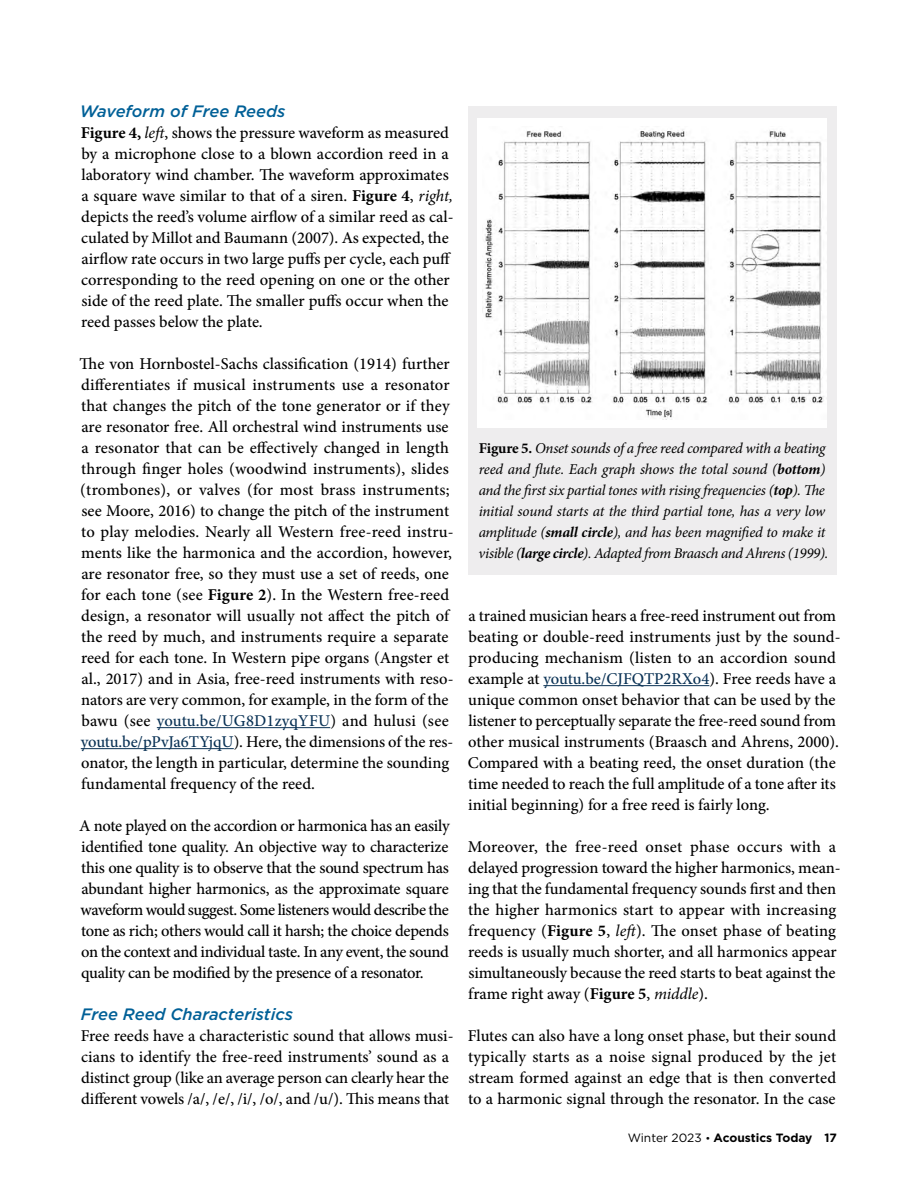
<style>
.page{position:relative;width:918px;height:1188px;background:#fff}
.page>*{position:absolute;margin:0;border:0;box-sizing:border-box;transform-origin:0 0}
.t1{font:500 16.5px/21px "Minion Pro";color:#000}
.t2{font:italic 500 16.5px "Gotham";color:#006097}
.t3{font:italic 15px/21px "Minion Pro";letter-spacing:-.02em;color:#000}
.t4{font:700 12px "Gotham";color:#000}
.s1{font-weight:700}
.s2{font-weight:400;font-style:italic}
.s3{color:#0a3255}
.s4{font-weight:700;font-style:normal}
.s5{font-weight:400}
.s6{font-weight:400;font-size:10.5px}
</style>
<div class="page">
<hr style="left:157px;top:727px;width:173px;height:1px;background:#0a3255">
<hr style="left:81px;top:748px;width:153px;height:1px;background:#0a3255">
<hr style="left:543px;top:685px;width:166px;height:1px;background:#0a3255">
<div style="left:468px;top:106px;width:369px;height:469px;background:#eeedee"></div>
<div style="left:477px;top:118px;width:349px;height:310px;background:#fff"></div>
<img style="left:484px;top:129px;width:340px;height:289px">
<p class="t2" style="left:80px;top:100px;width:207px">Waveform of Free Reeds</p>
<p class="t1" style="left:81px;top:122px;width:374px"><span class="s1">Figure 4,</span> <span class="s2">left</span>, shows the pressure waveform as measured by a microphone close to a blown accordion reed in a laboratory wind chamber. The waveform approximates a square wave similar to that of a siren. <span class="s1">Figure 4</span>, <span class="s2">right, </span>depicts the reed’s volume airflow of a similar reed as cal&shy;culated by Millot and Baumann (2007). As expected, the airflow rate occurs in two large puffs per cycle, each puff corresponding to the reed opening on one or the other side of the reed plate. The smaller puffs occur when the reed passes below the plate.</p>
<p class="t1" style="left:80px;top:353px;width:376px">The von Hornbostel-Sachs classification (1914) further differentiates if musical instruments use a resonator that changes the pitch of the tone generator or if they are resonator free. All orchestral wind instruments use a resonator that can be effectively changed in length through finger holes (woodwind instruments), slides (trombones), or valves (for most brass instruments; see Moore, 2016) to change the pitch of the instrument to play melodies. Nearly all Western free-reed instru&shy;ments like the harmonica and the accordion, however, are resonator free, so they must use a set of reeds, one for each tone (see <span class="s1">Figure 2</span>). In the Western free-reed design, a resonator will usually not affect the pitch of the reed by much, and instruments require a separate reed for each tone. In Western pipe organs (Angster et al., 2017) and in Asia, free-reed instruments with reso&shy;nators are very common, for example, in the form of the bawu (see <span class="s3">youtu.be/UG8D1zyqYFU</span>) and hulusi (see <span class="s3">youtu.be/pPvJa6TYjqU</span>). Here, the dimensions of the res&shy;onator, the length in particular, determine the sounding fundamental frequency of the reed.</p>
<p class="t1" style="left:79px;top:815px;width:372px;text-align:justify">A note played on the accordion or harmonica has an easily identified tone quality. An objective way to characterize this one quality is to observe that the sound spectrum has abundant higher harmonics, as the approximate square waveform would suggest. Some listeners would describe the tone as rich; others would call it harsh; the choice depends on the context and individual taste. In any event, the sound quality can be modified by the presence of a resonator.</p>
<p class="t2" style="left:81px;top:1004px;width:214px">Free Reed Characteristics</p>
<p class="t1" style="left:81px;top:1025px;width:374px">Free reeds have a characteristic sound that allows musi&shy;cians to identify the free-reed instruments’ sound as a distinct group (like an average person can clearly hear the different vowels /a/, /e/, /i/, /o/, and /u/). This means that</p>
<p class="t3" style="left:479px;top:438px;width:351px"><span class="s4">Figure 5.</span> Onset sounds of a free reed compared with a beating reed and flute. Each graph shows the total sound (<span class="s1">bottom</span>) and the first six partial tones with rising frequencies (<span class="s1">top</span>). The initial sound starts at the third partial tone, has a very low amplitude (<span class="s1">small circle</span>), and has been magnified to make it visible (<span class="s1">large circle</span>). Adapted from Braasch and Ahrens (1999).</p>
<p class="t1" style="left:468px;top:605px;width:374px">a trained musician hears a free-reed instrument out from beating or double-reed instruments just by the sound&shy;producing mechanism (listen to an accordion sound example at <span class="s3">youtu.be/CJFQTP2RXo4</span>). Free reeds have a unique common onset behavior that can be used by the listener to perceptually separate the free-reed sound from other musical instruments (Braasch and Ahrens, 2000).<br>Compared with a beating reed, the onset duration (the time needed to reach the full amplitude of a tone after its initial beginning) for a free reed is fairly long.</p>
<p class="t1" style="left:468px;top:836px;width:374px">Moreover, the free-reed onset phase occurs with a delayed progression toward the higher harmonics, mean&shy;ing that the fundamental frequency sounds first and then the higher harmonics start to appear with increasing frequency (<span class="s1">Figure 5</span>, <span class="s2">left</span>). The onset phase of beating reeds is usually much shorter, and all harmonics appear simultaneously because the reed starts to beat against the frame right away (<span class="s1">Figure 5</span>, <span class="s2">middle</span>).</p>
<p class="t1" style="left:468px;top:1025px;width:370px;text-align:justify">Flutes can also have a long onset phase, but their sound typically starts as a noise signal produced by the jet stream formed against an edge that is then converted to a harmonic signal through the resonator. In the case</p>
<p class="t4" style="left:628px;top:1130px;width:211px"><span class="s5">Winter 2023</span> <span class="s6">•</span> Acoustics Today 17</p>
</div>
